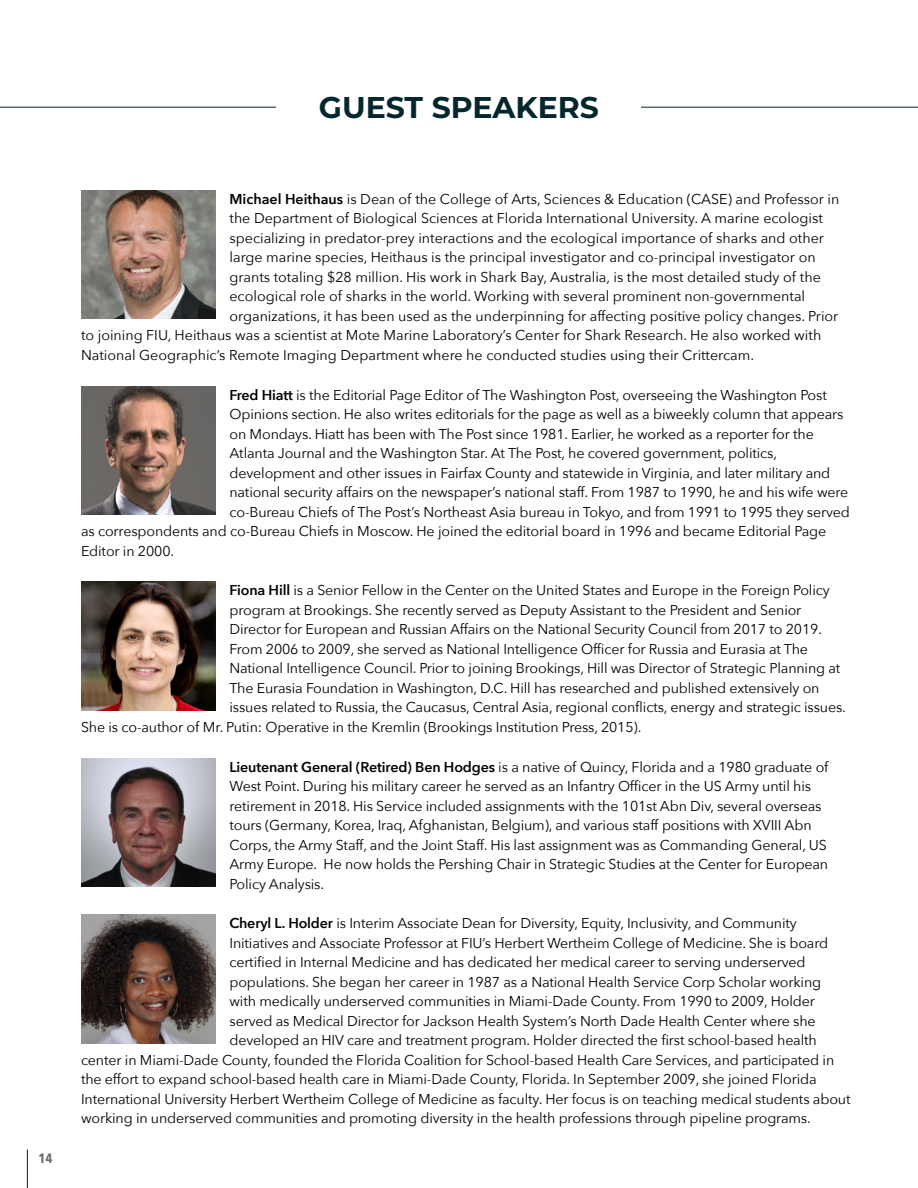
<style>
.page{position:relative;width:918px;height:1188px;background:#fff}
.page>*{position:absolute;margin:0;border:0;box-sizing:border-box;transform-origin:0 0}
.t1{font:700 30px "Montserrat";color:#04272d}
.t2{font:14.25px/19.5px "Avenir Next";letter-spacing:-.01em;color:#000}
.t3{font:700 13.5px "Avenir Next Condensed";color:#6d6e71}
.s1{font-weight:600}
</style>
<div class="page">
<img style="left:81px;top:190px;width:135px;height:129px">
<img style="left:81px;top:386px;width:135px;height:128px">
<img style="left:81px;top:582px;width:135px;height:128px">
<img style="left:81px;top:758px;width:135px;height:128px">
<img style="left:81px;top:915px;width:135px;height:128px">
<hr style="left:0;top:107px;width:918px;height:1px;background:#04272d">
<div style="left:277px;top:89px;width:364px;height:39px;background:#fff"></div>
<hr style="left:27px;top:1150px;width:1px;height:38px;background:#04272d">
<h1 class="t1" style="left:319px;top:86px;width:282px">GUEST SPEAKERS</h1>
<p class="t3" style="left:38px;top:1150px;width:16px">14</p>
<p class="t2" style="left:230px;top:189px;width:611px"><span class="s1">Michael Heithaus</span> is Dean of the College of Arts, Sciences &amp; Education (CASE) and Professor in</p>
<p class="t2" style="left:230px;top:208px;width:595px">the Department of Biological Sciences at Florida International University. A marine ecologist</p>
<p class="t2" style="left:230px;top:228px;width:596px">specializing in predator-prey interactions and the ecological importance of sharks and other</p>
<p class="t2" style="left:230px;top:247px;width:588px">large marine species, Heithaus is the principal investigator and co-principal investigator on</p>
<p class="t2" style="left:230px;top:267px;width:593px">grants totaling $28 million. His work in Shark Bay, Australia, is the most detailed study of the</p>
<p class="t2" style="left:230px;top:286px;width:577px">ecological role of sharks in the world. Working with several prominent non-governmental</p>
<p class="t2" style="left:230px;top:306px;width:610px">organizations, it has been used as the underpinning for affecting positive policy changes. Prior</p>
<p class="t2" style="left:81px;top:325px;width:742px">to joining FIU, Heithaus was a scientist at Mote Marine Laboratory’s Center for Shark Research. He also worked with</p>
<p class="t2" style="left:81px;top:345px;width:675px">National Geographic’s Remote Imaging Department where he conducted studies using their Crittercam.</p>
<p class="t2" style="left:229px;top:384px;width:599px"><span class="s1">Fred Hiatt</span> is the Editorial Page Editor of The Washington Post, overseeing the Washington Post</p>
<p class="t2" style="left:230px;top:404px;width:616px">Opinions section. He also writes editorials for the page as well as a biweekly column that appears</p>
<p class="t2" style="left:230px;top:423px;width:586px">on Mondays. Hiatt has been with The Post since 1981. Earlier, he worked as a reporter for the</p>
<p class="t2" style="left:230px;top:443px;width:549px">Atlanta Journal and the Washington Star. At The Post, he covered government, politics,</p>
<p class="t2" style="left:230px;top:462px;width:602px">development and other issues in Fairfax County and statewide in Virginia, and later military and</p>
<p class="t2" style="left:230px;top:482px;width:620px">national security affairs on the newspaper’s national staff. From 1987 to 1990, he and his wife were</p>
<p class="t2" style="left:230px;top:501px;width:622px">co-Bureau Chiefs of The Post’s Northeast Asia bureau in Tokyo, and from 1991 to 1995 they served</p>
<p class="t2" style="left:81px;top:521px;width:747px">as correspondents and co-Bureau Chiefs in Moscow. He joined the editorial board in 1996 and became Editorial Page</p>
<p class="t2" style="left:81px;top:540px;width:95px">Editor in 2000.</p>
<p class="t2" style="left:229px;top:580px;width:602px"><span class="s1">Fiona Hill</span> is a Senior Fellow in the Center on the United States and Europe in the Foreign Policy</p>
<p class="t2" style="left:230px;top:600px;width:573px">program at Brookings. She recently served as Deputy Assistant to the President and Senior</p>
<p class="t2" style="left:230px;top:619px;width:594px">Director for European and Russian Affairs on the National Security Council from 2017 to 2019.</p>
<p class="t2" style="left:230px;top:639px;width:580px">From 2006 to 2009, she served as National Intelligence Officer for Russia and Eurasia at The</p>
<p class="t2" style="left:230px;top:658px;width:612px">National Intelligence Council. Prior to joining Brookings, Hill was Director of Strategic Planning at</p>
<p class="t2" style="left:230px;top:678px;width:592px">The Eurasia Foundation in Washington, D.C. Hill has researched and published extensively on</p>
<p class="t2" style="left:230px;top:697px;width:618px">issues related to Russia, the Caucasus, Central Asia, regional conflicts, energy and strategic issues.</p>
<p class="t2" style="left:81px;top:717px;width:562px">She is co-author of Mr. Putin: Operative in the Kremlin (Brookings Institution Press, 2015).</p>
<p class="t2" style="left:229px;top:756px;width:601px"><span class="s1">Lieutenant General (Retired) Ben Hodges</span> is a native of Quincy, Florida and a 1980 graduate of West Point. During his military career he served as an Infantry Officer in the US Army until his retirement in 2018. His Service included assignments with the 101st Abn Div, several overseas tours (Germany, Korea, Iraq, Afghanistan, Belgium), and various staff positions with XVIII Abn Corps, the Army Staff, and the Joint Staff. His last assignment was as Commanding General, US Army Europe. He now holds the Pershing Chair in Strategic Studies at the Center for European Policy Analysis.</p>
<p class="t2" style="left:229px;top:913px;width:569px"><span class="s1">Cheryl L. Holder</span> is Interim Associate Dean for Diversity, Equity, Inclusivity, and Community</p>
<p class="t2" style="left:230px;top:933px;width:600px">Initiatives and Associate Professor at FIU’s Herbert Wertheim College of Medicine. She is board</p>
<p class="t2" style="left:230px;top:952px;width:578px">certified in Internal Medicine and has dedicated her medical career to serving underserved</p>
<p class="t2" style="left:230px;top:972px;width:593px">populations. She began her career in 1987 as a National Health Service Corp Scholar working</p>
<p class="t2" style="left:230px;top:991px;width:587px">with medically underserved communities in Miami-Dade County. From 1990 to 2009, Holder</p>
<p class="t2" style="left:230px;top:1011px;width:588px">served as Medical Director for Jackson Health System’s North Dade Health Center where she</p>
<p class="t2" style="left:230px;top:1030px;width:589px">developed an HIV care and treatment program. Holder directed the first school-based health</p>
<p class="t2" style="left:81px;top:1050px;width:755px">center in Miami-Dade County, founded the Florida Coalition for School-based Health Care Services, and participated in</p>
<p class="t2" style="left:81px;top:1069px;width:737px">the effort to expand school-based health care in Miami-Dade County, Florida. In September 2009, she joined Florida</p>
<p class="t2" style="left:81px;top:1089px;width:771px">International University Herbert Wertheim College of Medicine as faculty. Her focus is on teaching medical students about</p>
<p class="t2" style="left:81px;top:1108px;width:731px">working in underserved communities and promoting diversity in the health professions through pipeline programs.</p>
</div>
